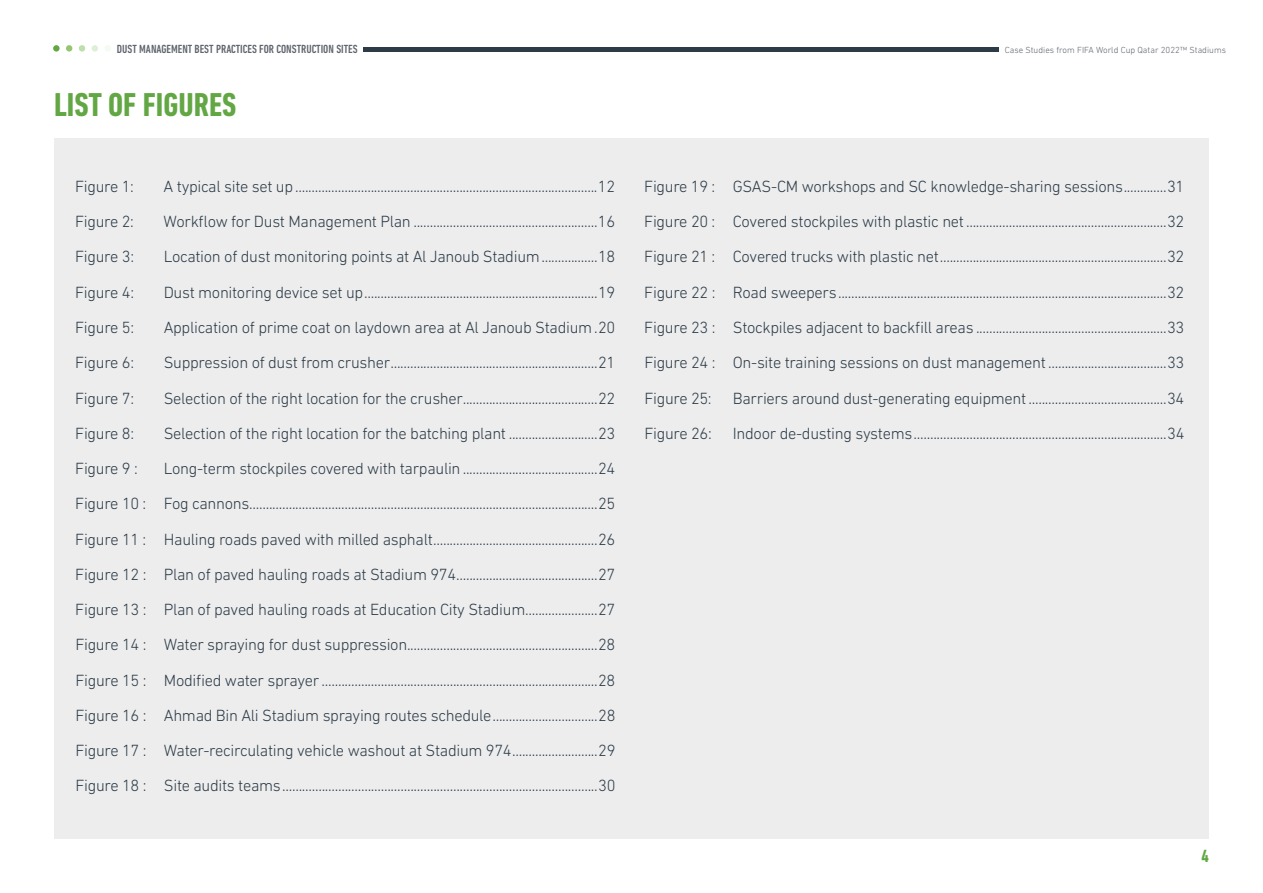
<style>
.page{position:relative;width:1263px;height:893px;background:#fff}
.page>*{position:absolute;margin:0;border:0;box-sizing:border-box;transform-origin:0 0}
.t1{font:700 condensed 33.75px "DIN Next LT Pro";color:#62a744}
.t2{font:700 condensed 18px "DIN Next LT Pro";color:#62a744}
.t3{font:300 16.5px/35.2px "DIN Next LT Pro";letter-spacing:-.02em;color:#2c3b46;text-align:justify}
.t4{font:500 condensed 12px "DIN Next LT Pro";color:#60646d}
.t5{font:300 9px "DIN Next LT Pro";color:#60646d}
</style>
<div class="page">
<div style="left:363px;top:47px;width:635px;height:5px;background:#2c3b46"></div>
<div style="left:53px;top:45px;width:7px;height:7px;background:#62a744;border-radius:50%"></div>
<div style="left:66px;top:45px;width:6px;height:7px;background:#94c672;border-radius:50%"></div>
<div style="left:79px;top:45px;width:6px;height:7px;background:#bedeab;border-radius:50%"></div>
<div style="left:92px;top:45px;width:6px;height:7px;background:#dfeed6;border-radius:50%"></div>
<div style="left:104px;top:45px;width:7px;height:7px;background:#f5faf2;border-radius:50%"></div>
<div style="left:54px;top:138px;width:1155px;height:7px;background:#ededee"></div>
<div style="left:54px;top:140px;width:1155px;height:699px;background:#ededee"></div>
<p class="t4" style="left:117px;top:42px;width:242px">DUST MANAGEMENT BEST PRACTICES FOR CONSTRUCTION SITES</p>
<p class="t5" style="left:1005px;top:45px;width:223px">Case Studies from FIFA World Cup Qatar 2022™ Stadiums</p>
<h1 class="t1" style="left:54px;top:86px;width:184px">LIST OF FIGURES</h1>
<p class="t3" style="left:75px;top:169px;width:60px">Figure 1:</p>
<p class="t3" style="left:164px;top:169px;width:453px">A typical site set up............................................................................................12</p>
<p class="t3" style="left:75px;top:204px;width:60px">Figure 2:</p>
<p class="t3" style="left:164px;top:204px;width:453px">Workflow for Dust Management Plan ........................................................16</p>
<p class="t3" style="left:75px;top:239px;width:60px">Figure 3:</p>
<p class="t3" style="left:164px;top:239px;width:453px">Location of dust monitoring points at Al Janoub Stadium.................18</p>
<p class="t3" style="left:75px;top:274px;width:60px">Figure 4:</p>
<p class="t3" style="left:164px;top:274px;width:453px">Dust monitoring device set up.......................................................................19</p>
<p class="t3" style="left:75px;top:310px;width:60px">Figure 5:</p>
<p class="t3" style="left:164px;top:310px;width:453px">Application of prime coat on laydown area at Al Janoub Stadium.20</p>
<p class="t3" style="left:75px;top:345px;width:60px">Figure 6:</p>
<p class="t3" style="left:164px;top:345px;width:453px">Suppression of dust from crusher...............................................................21</p>
<p class="t3" style="left:75px;top:380px;width:60px">Figure 7:</p>
<p class="t3" style="left:164px;top:380px;width:453px">Selection of the right location for the crusher.........................................22</p>
<p class="t3" style="left:75px;top:415px;width:60px">Figure 8:</p>
<p class="t3" style="left:164px;top:415px;width:453px">Selection of the right location for the batching plant ...........................23</p>
<p class="t3" style="left:75px;top:451px;width:64px">Figure 9 :</p>
<p class="t3" style="left:75px;top:451px;width:542px;text-indent:88px">Long-term stockpiles covered with tarpaulin.........................................24<br>Figure 10 : Fog cannons..........................................................................................................25<br>Figure 11 : Hauling roads paved with milled asphalt..................................................26<br>Figure 12 : Plan of paved hauling roads at Stadium 974...........................................27<br>Figure 13 : Plan of paved hauling roads at Education City Stadium......................27<br>Figure 14 : Water spraying for dust suppression..........................................................28<br>Figure 15 : Modified water sprayer ....................................................................................28<br>Figure 16 : Ahmad Bin Ali Stadium spraying routes schedule................................28<br>Figure 17 : Water-recirculating vehicle washout at Stadium 974..........................29<br>Figure 18 : Site audits teams................................................................................................30</p>
<p class="t3" style="left:644px;top:169px;width:542px">Figure 19 : GSAS-CM workshops and SC knowledge-sharing sessions.............31<br>Figure 20 : Covered stockpiles with plastic net.............................................................32<br>Figure 21 : Covered trucks with plastic net.....................................................................32<br>Figure 22 : Road sweepers....................................................................................................32<br>Figure 23 : Stockpiles adjacent to backfill areas ..........................................................33<br>Figure 24 : On-site training sessions on dust management ....................................33<br>Figure 25:</p>
<p class="t3" style="left:733px;top:380px;width:453px">Barriers around dust-generating equipment ..........................................34</p>
<p class="t3" style="left:644px;top:415px;width:69px">Figure 26:</p>
<p class="t3" style="left:733px;top:415px;width:453px">Indoor de-dusting systems.............................................................................34</p>
<p class="t2" style="left:1201px;top:845px;width:9px">4</p>
</div>
